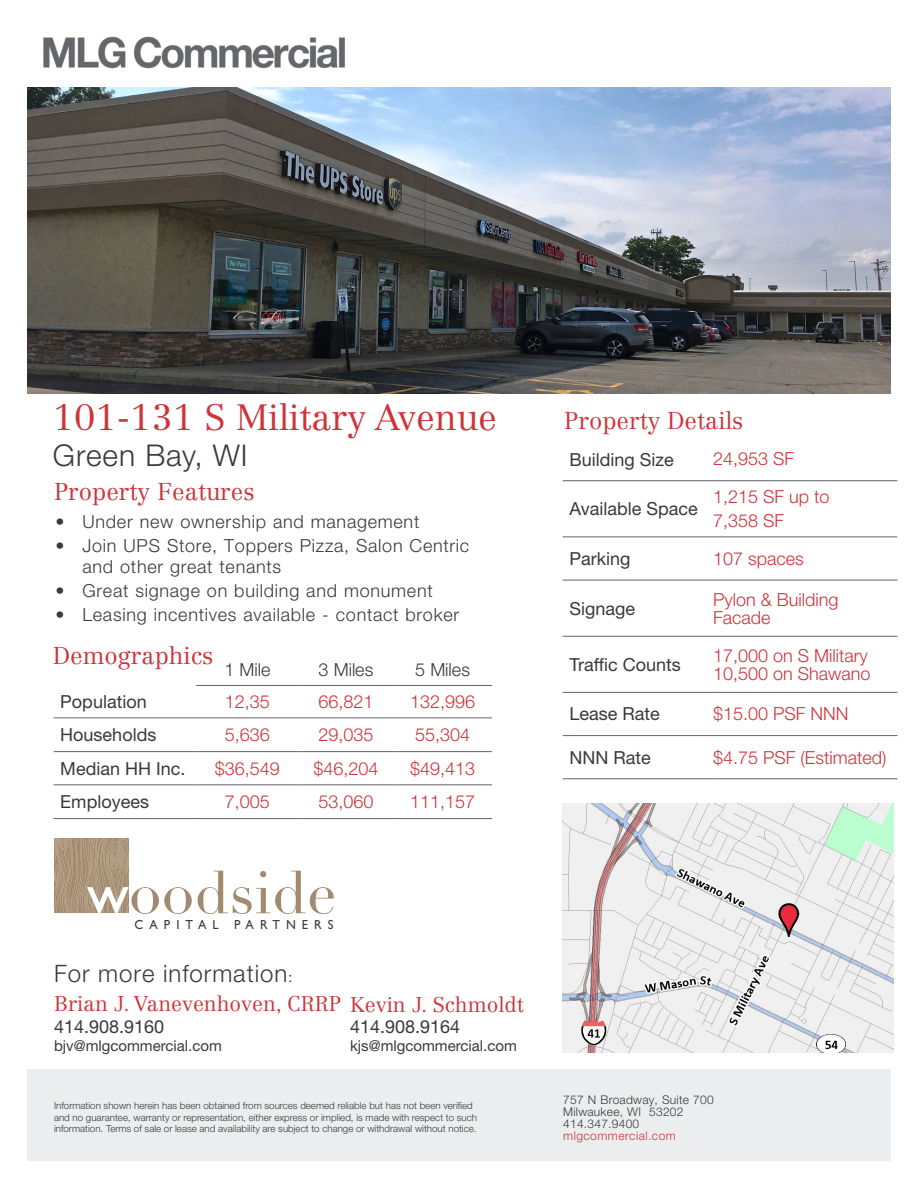
<style>
.page{position:relative;width:918px;height:1188px;background:#fff}
.page>*{position:absolute;margin:0;border:0;box-sizing:border-box;transform-origin:0 0}
.t1{font:59.1px "Didot";color:#a18a70}
.t2{font:300 36px "Centennial LT Std";color:#ce343a}
.t3{font:300 30px "Helvetica Neue LT Std";letter-spacing:.025em;color:#393a39}
.t4{font:300 24px "Centennial LT Std";color:#ce343a}
.t5{font:300 24px "Helvetica Neue LT Std";letter-spacing:.04em;color:#393a39}
.t6{font:300 21px "Centennial LT Std";color:#ce343a}
.t7{font:300 18px/18px "Helvetica Neue LT Std";color:#ce343a}
.t8{font:300 18px/21px "Helvetica Neue LT Std";letter-spacing:.04em;color:#393a39}
.t9{font:18px "Helvetica Neue LT Std";color:#393a39}
.t10{font:15px "Helvetica Neue LT Std";color:#393a39}
.t11{font:13.2px "Gill Sans";letter-spacing:.485em;color:#393a39;scale:.95 1}
.t12{font:300 12px/12px "Helvetica Neue LT Std";letter-spacing:.02em;color:#393a39}
.t13{font:300 12px "Helvetica Neue LT Std";letter-spacing:.04em;color:#ce343a}
.t14{font:300 9.75px/11.7px "Helvetica Neue LT Std";color:#393a39}
.s1{font-family:"Gill Sans";font-size:58.2px;color:#fff}
.s2{font-weight:400;font-size:13.5px}
</style>
<div class="page">
<div style="left:27px;top:1070px;width:864px;height:91px;background:#ebedee"></div>
<img style="left:43px;top:36px;width:302px;height:33px">
<img style="left:27px;top:87px;width:864px;height:307px">
<img style="left:563px;top:803px;width:330px;height:250px">
<svg style="left:54px;top:838px;width:75px;height:75px;background:#aa957c"></svg>
<hr style="left:563px;top:480px;width:150px;height:1px;background:#61646a">
<hr style="left:713px;top:480px;width:184px;height:1px;background:#61646a">
<hr style="left:563px;top:537px;width:150px;height:1px;background:#61646a">
<hr style="left:713px;top:537px;width:184px;height:1px;background:#61646a">
<hr style="left:563px;top:580px;width:150px;height:1px;background:#61646a">
<hr style="left:713px;top:580px;width:184px;height:1px;background:#61646a">
<hr style="left:563px;top:636px;width:150px;height:1px;background:#61646a">
<hr style="left:713px;top:636px;width:184px;height:1px;background:#61646a">
<hr style="left:563px;top:692px;width:150px;height:1px;background:#61646a">
<hr style="left:713px;top:692px;width:184px;height:1px;background:#61646a">
<hr style="left:563px;top:735px;width:150px;height:1px;background:#61646a">
<hr style="left:713px;top:735px;width:184px;height:1px;background:#61646a">
<hr style="left:563px;top:778px;width:150px;height:1px;background:#61646a">
<hr style="left:713px;top:778px;width:184px;height:1px;background:#61646a">
<hr style="left:196px;top:685px;width:103px;height:1px;background:#61646a">
<hr style="left:299px;top:685px;width:94px;height:1px;background:#61646a">
<hr style="left:393px;top:685px;width:99px;height:1px;background:#61646a">
<hr style="left:54px;top:717px;width:142px;height:1px;background:#61646a">
<hr style="left:196px;top:717px;width:103px;height:1px;background:#61646a">
<hr style="left:299px;top:717px;width:94px;height:1px;background:#61646a">
<hr style="left:393px;top:717px;width:99px;height:1px;background:#61646a">
<hr style="left:54px;top:751px;width:142px;height:1px;background:#61646a">
<hr style="left:196px;top:751px;width:103px;height:1px;background:#61646a">
<hr style="left:299px;top:751px;width:94px;height:1px;background:#61646a">
<hr style="left:393px;top:751px;width:99px;height:1px;background:#61646a">
<hr style="left:54px;top:784px;width:142px;height:1px;background:#61646a">
<hr style="left:196px;top:784px;width:103px;height:1px;background:#61646a">
<hr style="left:299px;top:784px;width:94px;height:1px;background:#61646a">
<hr style="left:393px;top:784px;width:99px;height:1px;background:#61646a">
<hr style="left:54px;top:818px;width:142px;height:1px;background:#61646a">
<hr style="left:196px;top:818px;width:103px;height:1px;background:#61646a">
<hr style="left:299px;top:818px;width:94px;height:1px;background:#61646a">
<hr style="left:393px;top:818px;width:99px;height:1px;background:#61646a">
<h2 class="t2" style="left:53px;top:396px;width:445px">101-131 S Military Avenue</h2>
<h3 class="t3" style="left:53px;top:437px;width:196px">Green Bay, WI</h3>
<h3 class="t9" style="left:569px;top:448px;width:106px">Building Size</h3>
<h3 class="t7" style="left:713px;top:450px;width:83px">24,953 SF</h3>
<h3 class="t9" style="left:569px;top:498px;width:130px">Available Space</h3>
<h3 class="t7" style="left:713px;top:484px;width:118px;line-height:24px">1,215 SF up to<br>7,358 SF</h3>
<h3 class="t9" style="left:569px;top:548px;width:63px">Parking</h3>
<h3 class="t7" style="left:713px;top:549px;width:92px">107 spaces</h3>
<h3 class="t9" style="left:569px;top:597px;width:67px">Signage</h3>
<h3 class="t7" style="left:713px;top:590px;width:127px">Pylon &amp; Building<br>Facade</h3>
<h3 class="t9" style="left:569px;top:654px;width:113px">Traffic Counts</h3>
<h3 class="t7" style="left:713px;top:646px;width:159px">17,000 on S Military<br>10,500 on Shawano</h3>
<h3 class="t9" style="left:569px;top:703px;width:92px">Lease Rate</h3>
<h3 class="t7" style="left:713px;top:705px;width:137px">$15.00 PSF NNN</h3>
<h3 class="t9" style="left:569px;top:746px;width:83px">NNN Rate</h3>
<h3 class="t7" style="left:713px;top:748px;width:175px">$4.75 PSF (Estimated)</h3>
<h3 class="t4" style="left:564px;top:407px;width:181px">Property Details</h3>
<h3 class="t4" style="left:54px;top:478px;width:202px">Property Features</h3>
<h3 class="t8" style="left:56px;top:511px;width:365px">• Under new ownership and management</h3>
<h3 class="t8" style="left:82px;top:535px;width:388px;text-indent:-27px">• Join UPS Store, Toppers Pizza, Salon Centric and other great tenants</h3>
<h3 class="t8" style="left:56px;top:580px;width:379px">• Great signage on building and monument</h3>
<h3 class="t8" style="left:56px;top:604px;width:405px">• Leasing incentives available - contact broker</h3>
<h3 class="t4" style="left:53px;top:641px;width:162px">Demographics</h3>
<h3 class="t8" style="left:224px;top:659px;width:48px">1 Mile</h3>
<h3 class="t8" style="left:319px;top:659px;width:56px">3 Miles</h3>
<h3 class="t8" style="left:415px;top:659px;width:56px">5 Miles</h3>
<h3 class="t9" style="left:60px;top:691px;width:88px">Population</h3>
<h3 class="t7" style="left:225px;top:692px;width:47px">12,35</h3>
<h3 class="t7" style="left:318px;top:692px;width:57px">66,821</h3>
<h3 class="t7" style="left:410px;top:692px;width:67px">132,996</h3>
<h3 class="t9" style="left:60px;top:724px;width:98px">Households</h3>
<h3 class="t7" style="left:225px;top:725px;width:47px">5,636</h3>
<h3 class="t7" style="left:318px;top:725px;width:57px">29,035</h3>
<h3 class="t7" style="left:415px;top:725px;width:57px">55,304</h3>
<h3 class="t9" style="left:60px;top:758px;width:127px">Median HH Inc.</h3>
<h3 class="t7" style="left:215px;top:759px;width:67px">$36,549</h3>
<h3 class="t7" style="left:313px;top:759px;width:67px">$46,204</h3>
<h3 class="t7" style="left:410px;top:759px;width:67px">$49,413</h3>
<h3 class="t9" style="left:60px;top:791px;width:90px">Employees</h3>
<h3 class="t7" style="left:225px;top:792px;width:47px">7,005</h3>
<h3 class="t7" style="left:318px;top:792px;width:57px">53,060</h3>
<h3 class="t7" style="left:410px;top:792px;width:67px">111,157</h3>
<h1 class="t1" style="left:87px;top:857px;width:251px"><span class="s1">w</span>oodside</h1>
<h3 class="t11" style="left:134px;top:917px;width:211px">CAPITAL PARTNERS</h3>
<h3 class="t5" style="left:54px;top:958px;width:240px">For more information<span class="s2">:</span></h3>
<h3 class="t6" style="left:54px;top:992px;width:471px">Brian J. Vanevenhoven, CRRP Kevin J. Schmoldt</h3>
<h3 class="t9" style="left:54px;top:1016px;width:112px">414.908.9160</h3>
<h3 class="t10" style="left:54px;top:1037px;width:169px">bjv@mlgcommercial.com</h3>
<h3 class="t9" style="left:350px;top:1016px;width:112px">414.908.9164</h3>
<h3 class="t10" style="left:350px;top:1037px;width:168px">kjs@mlgcommercial.com</h3>
<p class="t14" style="left:54px;top:1100px;width:425px">Information shown herein has been obtained from sources deemed reliable but has not been verified and no guarantee, warranty or representation, either express or implied, is made with respect to such information. Terms of sale or lease and availability are subject to change or withdrawal without notice.</p>
<p class="t12" style="left:563px;top:1093px;width:152px">757 N Broadway, Suite 700<br>Milwaukee, WI 53202<br>414.347.9400</p>
<p class="t13" style="left:563px;top:1128px;width:114px">mlgcommercial.com</p>
</div>
